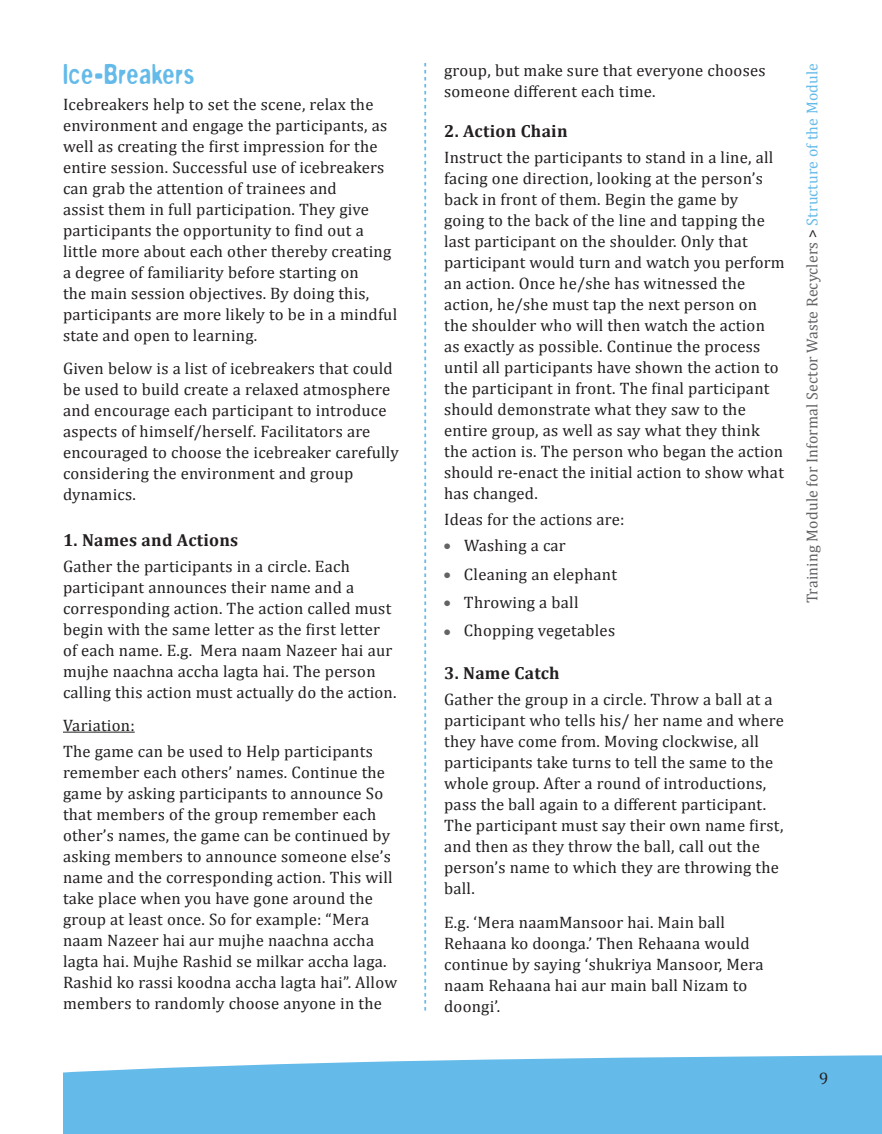
<style>
.page{position:relative;width:882px;height:1134px;background:#fff}
.page>*{position:absolute;margin:0;border:0;box-sizing:border-box;transform-origin:0 0}
.t1{font:100 26.25px "Washout";color:#64bae9}
.t2{font:700 17.5px "Cambria";letter-spacing:.015em;color:#231f20}
.t3{font:16.62px/21px "Cambria";letter-spacing:.015em;color:#231f20}
.t4{font:15.75px "Cambria";letter-spacing:.01em;color:#636366}
.s1{color:#636366}
.s2{color:#231f20}
.s3{color:#64bae9}
</style>
<div class="page">
<svg style="left:63px;top:1055px;width:819px;height:79px;background:#70bfea"></svg>
<svg style="left:424px;top:63px;width:2px;height:948px"></svg>
<hr style="left:63px;top:732px;width:72px;height:1px;background:#231f20">
<h1 class="t1" style="left:63px;top:63px;width:134px">Ice-Breakers</h1>
<p class="t3" style="left:63px;top:93px;width:336px">Icebreakers help to set the scene, relax the environment and engage the participants, as well as creating the first impression for the entire session. Successful use of icebreakers can grab the attention of trainees and<br>assist them in full participation. They give participants the opportunity to find out a little more about each other thereby creating a degree of familiarity before starting on<br>the main session objectives. By doing this, participants are more likely to be in a mindful state and open to learning.</p>
<p class="t3" style="left:63px;top:358px;width:337px">Given below is a list of icebreakers that could be used to build create a relaxed atmosphere and encourage each participant to introduce aspects of himself/herself. Facilitators are encouraged to choose the icebreaker carefully considering the environment and group dynamics.</p>
<p class="t2" style="left:63px;top:527px;width:177px">1. Names and Actions</p>
<p class="t3" style="left:63px;top:555px;width:335px">Gather the participants in a circle. Each participant announces their name and a corresponding action. The action called must begin with the same letter as the first letter of each name. E.g. Mera naam Nazeer hai aur mujhe naachna accha lagta hai. The person calling this action must actually do the action.</p>
<p class="t3" style="left:63px;top:712px;width:311px;line-height:25.9px">Variation:<br>The game can be used to Help participants</p>
<p class="t3" style="left:63px;top:762px;width:336px">remember each others’ names. Continue the game by asking participants to announce So that members of the group remember each other’s names, the game can be continued by asking members to announce someone else’s name and the corresponding action. This will take place when you have gone around the group at least once. So for example: “Mera naam Nazeer hai aur mujhe naachna accha lagta hai. Mujhe Rashid se milkar accha laga.<br>Rashid ko rassi koodna accha lagta hai”. Allow members to randomly choose anyone in the</p>
<p class="t3" style="left:444px;top:60px;width:323px">group, but make sure that everyone chooses someone different each time.</p>
<p class="t2" style="left:444px;top:119px;width:125px">2. Action Chain</p>
<p class="t3" style="left:444px;top:147px;width:342px">Instruct the participants to stand in a line, all facing one direction, looking at the person’s back in front of them. Begin the game by<br>going to the back of the line and tapping the last participant on the shoulder. Only that participant would turn and watch you perform an action. Once he/she has witnessed the action, he/she must tap the next person on<br>the shoulder who will then watch the action<br>as exactly as possible. Continue the process until all participants have shown the action to the participant in front. The final participant should demonstrate what they saw to the entire group, as well as say what they think the action is. The person who began the action should re-enact the initial action to show what has changed.</p>
<p class="t3" style="left:444px;top:509px;width:182px">Ideas for the actions are:</p>
<p class="t3" style="left:444px;top:535px;width:123px"><span class="s1">●</span> Washing a car</p>
<p class="t3" style="left:444px;top:563px;width:174px"><span class="s1">●</span> Cleaning an elephant</p>
<p class="t3" style="left:444px;top:592px;width:136px"><span class="s1">●</span> Throwing a ball</p>
<p class="t3" style="left:444px;top:620px;width:173px"><span class="s1">●</span> Chopping vegetables</p>
<p class="t2" style="left:444px;top:661px;width:117px">3. Name Catch</p>
<p class="t3" style="left:444px;top:689px;width:341px">Gather the group in a circle. Throw a ball at a participant who tells his/ her name and where they have come from. Moving clockwise, all participants take turns to tell the same to the whole group. After a round of introductions, pass the ball again to a different participant.<br>The participant must say their own name first, and then as they throw the ball, call out the person’s name to which they are throwing the ball.</p>
<p class="t3" style="left:444px;top:911px;width:321px">E.g. ‘Mera naamMansoor hai. Main ball Rehaana ko doonga.’ Then Rehaana would continue by saying ‘shukriya Mansoor, Mera naam Rehaana hai aur main ball Nizam to doongi’.</p>
<p class="t4" style="left:803px;top:603px;width:542px;rotate:-90deg">Training Module for Informal Sector Waste Recyclers <span class="s2">&gt;</span> <span class="s3">Structure of the Module</span></p>
<p class="t3" style="left:819px;top:1068px;width:11px">9</p>
</div>
